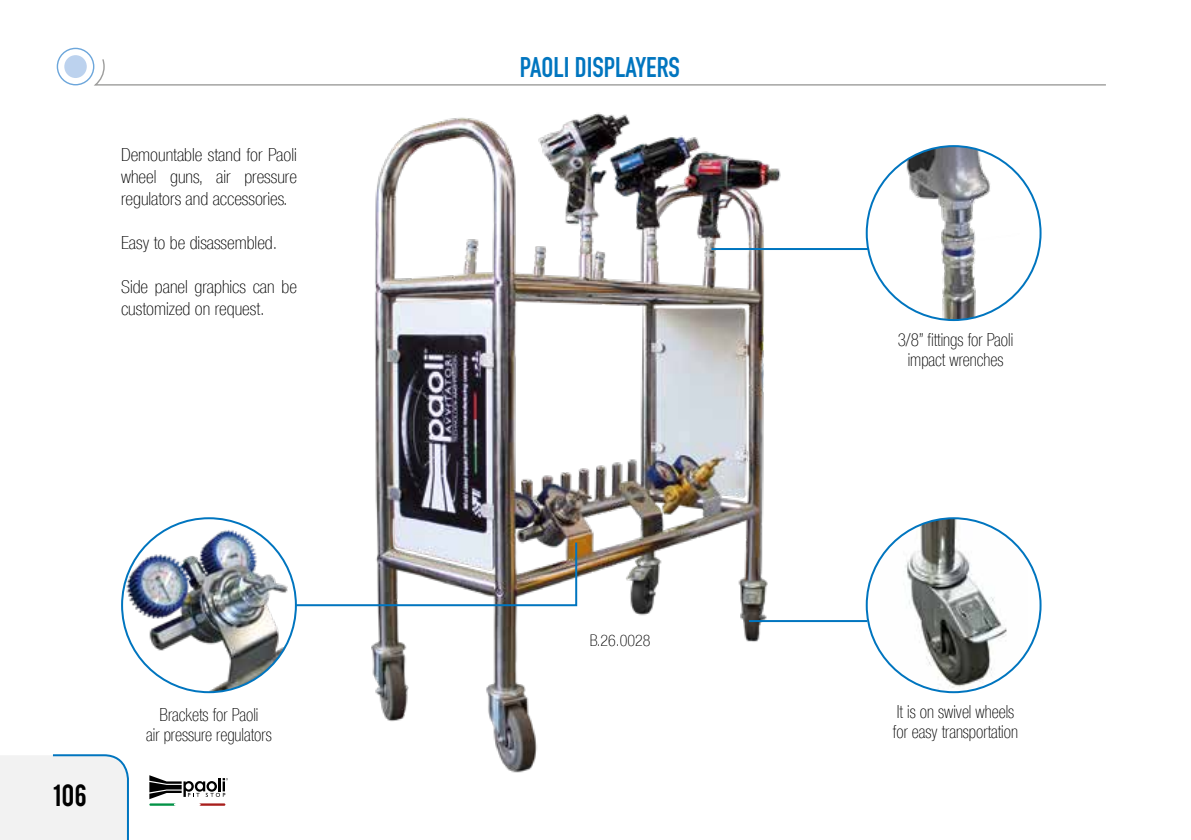
<style>
.page{position:relative;width:1191px;height:840px;background:#fff}
.page>*{position:absolute;margin:0;border:0;box-sizing:border-box;transform-origin:0 0}
.t1{font:700 28px "DIN Condensed";color:#0075bf}
.t2{font:24px "Bebas";color:#000}
.t3{font:100 condensed 18px/22px "Helvetica Neue LT Com";color:#000;text-align:justify}
.t4{font:100 condensed 18px/20px "Helvetica Neue LT Com";color:#000;text-align:center;scale:.95 1}
.t5{font:100 condensed 16px "Helvetica Neue LT Com";color:#000}
</style>
<div class="page">
<img style="left:371px;top:113px;width:424px;height:660px">
<hr style="left:749px;top:619px;width:118px;height:2px;background:#0075bf">
<img style="left:880px;top:518px;width:147px;height:173px">
<hr style="left:711px;top:248px;width:161px;height:2px;background:#0075bf">
<img style="left:293px;top:540px;width:285px;height:67px">
<div style="left:866px;top:146px;width:174px;height:174px;background:#fff;border-radius:50%"></div>
<img style="left:887px;top:146px;width:133px;height:174px">
<img style="left:122px;top:520px;width:171px;height:171px">
<div style="left:0;top:754px;width:129px;height:85px;background:#f2f2f2"></div>
<svg style="left:149px;top:775px;width:79px;height:23px"></svg>
<hr style="left:149px;top:803px;width:27px;height:2px;background:#029246">
<hr style="left:199px;top:803px;width:26px;height:2px;background:#a81e1c">
<hr style="left:174px;top:803px;width:27px;height:2px;background:#fff">
<svg style="left:57px;top:48px;width:37px;height:37px"></svg>
<div style="left:57px;top:48px;width:37px;height:37px;border:1px solid #6ca6db;border-radius:50%"></div>
<div style="left:64px;top:55px;width:23px;height:23px;background:#bcd2ee;border-radius:50%"></div>
<svg style="left:92px;top:58px;width:1014px;height:28px"></svg>
<p class="t3" style="left:121px;top:144px;width:177px">Demountable stand for Paoli wheel guns, air pressure regulators and accessories.</p>
<p class="t3" style="left:121px;top:232px;width:158px">Easy to be disassembled.</p>
<p class="t3" style="left:121px;top:276px;width:177px">Side panel graphics can be customized on request.</p>
<h2 class="t2" style="left:53px;top:777px;width:35px">106</h2>
<p class="t4" style="left:146px;top:703px;width:133px">Brackets for Paoli<br>air pressure regulators</p>
<h1 class="t1" style="left:520px;top:48px;width:162px">PAOLI DISPLAYERS</h1>
<p class="t5" style="left:590px;top:631px;width:62px">B.26.0028</p>
<p class="t4" style="left:897px;top:330px;width:123px">3/8” fittings for Paoli impact wrenches</p>
<p class="t4" style="left:893px;top:701px;width:133px;text-align:left">It is on swivel wheels for easy transportation</p>
</div>
